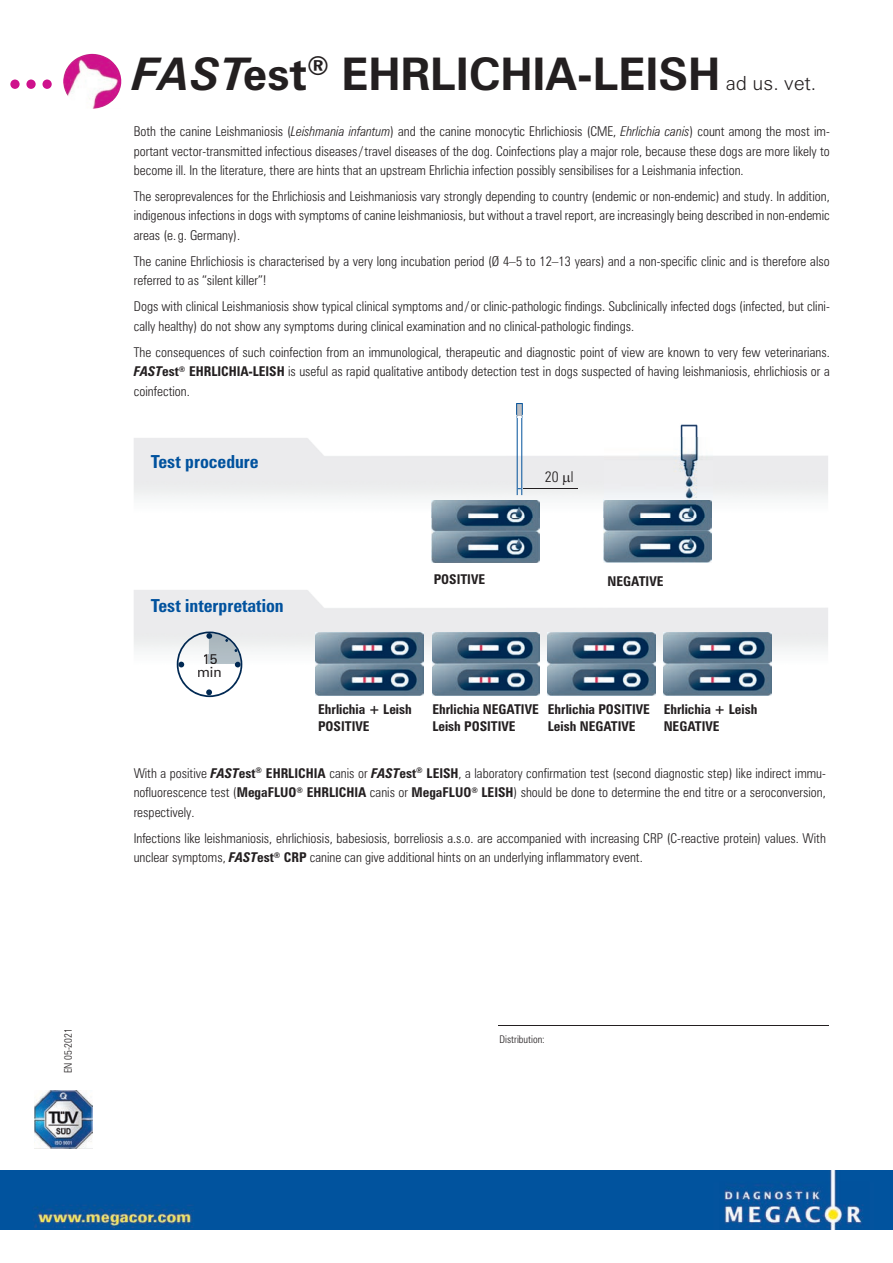
<style>
.page{position:relative;width:893px;height:1263px;background:#fff}
.page>*{position:absolute;margin:0;border:0;box-sizing:border-box;transform-origin:0 0}
.t1{font:700 45px "Zurich BT";color:#231f20}
.t2{font:300 19.5px "Zurich BT";color:#231f20}
.t3{font:700 condensed 18px "Zurich BT";color:#01529e}
.t4{font:300 condensed 15px "Zurich BT";color:#231f20}
.t5{font:14.1px "Zurich BT";color:#231f20}
.t6{font:14.1px "Zurich BT";color:#221e1f}
.t7{font:300 condensed 13.5px/19.5px "Zurich BT";color:#231f20;text-align:justify}
.t8{font:700 condensed 13.5px/16.5px "Zurich BT";color:#231f20}
.t9{font:300 condensed 10.5px "Zurich BT";color:#231f20}
.s1{font-style:italic}
.s2{font-weight:700;font-style:italic}
.s3{font-weight:700}
</style>
<div class="page">
<img style="left:63px;top:54px;width:58px;height:55px">
<div style="left:42px;top:80px;width:10px;height:9px;background:#ce118c;border-radius:50%"></div>
<div style="left:26px;top:80px;width:10px;height:9px;background:#ce118c;border-radius:50%"></div>
<div style="left:10px;top:80px;width:10px;height:9px;background:#ce118c;border-radius:50%"></div>
<hr style="left:498px;top:1026px;width:331px;height:1px;background:#231f20">
<img style="left:35px;top:1090px;width:58px;height:58px">
<img style="left:0;top:1170px;width:893px;height:59px">
<img style="left:134px;top:590px;width:694px;height:80px">
<img style="left:134px;top:438px;width:694px;height:80px">
<img style="left:177px;top:632px;width:65px;height:17px">
<svg style="left:206px;top:633px;width:6px;height:6px"></svg>
<svg style="left:177px;top:649px;width:65px;height:48px"></svg>
<img style="left:432px;top:500px;width:107px;height:63px">
<hr style="left:523px;top:488px;width:54px;height:1px;background:#231f20">
<hr style="left:521px;top:417px;width:1px;height:78px;background:#01519b">
<hr style="left:517px;top:417px;width:1px;height:78px;background:#01519b">
<svg style="left:516px;top:403px;width:7px;height:16px"></svg>
<img style="left:316px;top:633px;width:107px;height:63px">
<img style="left:432px;top:633px;width:108px;height:63px">
<img style="left:548px;top:633px;width:107px;height:63px">
<img style="left:664px;top:633px;width:107px;height:63px">
<img style="left:603px;top:500px;width:108px;height:62px">
<img style="left:605px;top:424px;width:107px;height:76px">
<svg style="left:563px;top:475px;width:7px;height:10px"></svg>
<h1 class="t1" style="left:133px;top:47px;width:589px"><span class="s1">FAST</span>est<sup>®</sup> EHRLICHIA-LEISH</h1>
<h2 class="t2" style="left:726px;top:71px;width:92px">ad us. vet.</h2>
<p class="t7" style="left:134px;top:123px;width:697px">Both the canine Leishmaniosis (<span class="s1">Leishmania infantum</span>) and the canine monocytic Ehrlichiosis (CME, <span class="s1">Ehrlichia canis</span>) count among the most im&shy;portant vector-transmitted infectious diseases / travel diseases of the dog. Coinfections play a major role, because these dogs are more likely to become ill. In the literature, there are hints that an upstream Ehrlichia infection possibly sensibilises for a Leishmania infection.</p>
<p class="t7" style="left:134px;top:188px;width:697px">The seroprevalences for the Ehrlichiosis and Leishmaniosis vary strongly depending to country (endemic or non-endemic) and study. In addition, indigenous infections in dogs with symptoms of canine leishmaniosis, but without a travel report, are increasingly being described in non-endemic areas (e. g. Germany).</p>
<p class="t7" style="left:134px;top:252px;width:697px">The canine Ehrlichiosis is characterised by a very long incubation period (Ø 4–5 to 12–13 years) and a non-specific clinic and is therefore also referred to as “silent killer”!</p>
<p class="t7" style="left:134px;top:298px;width:697px">Dogs with clinical Leishmaniosis show typical clinical symptoms and / or clinic-pathologic findings. Subclinically infected dogs (infected, but clini&shy;cally healthy) do not show any symptoms during clinical examination and no clinical-pathologic findings.</p>
<p class="t7" style="left:134px;top:343px;width:697px">The consequences of such coinfection from an immunological, therapeutic and diagnostic point of view are known to very few veterinarians.<br><span class="s2">FAST</span><span class="s3">est</span><sup>®</sup> <span class="s3">EHRLICHIA-LEISH</span> is useful as rapid qualitative antibody detection test in dogs suspected of having leishmaniosis, ehrlichiosis or a coinfection.</p>
<h3 class="t3" style="left:151px;top:451px;width:109px">Test procedure</h3>
<p class="t4" style="left:545px;top:471px;width:30px">20 l</p>
<h3 class="t3" style="left:151px;top:595px;width:134px">Test interpretation</h3>
<p class="t6" style="left:202px;top:650px;width:17px">15</p>
<p class="t5" style="left:197px;top:663px;width:26px">min</p>
<p class="t8" style="left:434px;top:571px;width:53px">POSITIVE</p>
<p class="t8" style="left:608px;top:572px;width:57px">NEGATIVE</p>
<p class="t8" style="left:318px;top:701px;width:95px">Ehrlichia + Leish<br>POSITIVE</p>
<p class="t8" style="left:432px;top:701px;width:108px">Ehrlichia NEGATIVE<br>Leish POSITIVE</p>
<p class="t8" style="left:548px;top:701px;width:104px">Ehrlichia POSITIVE<br>Leish NEGATIVE</p>
<p class="t8" style="left:664px;top:701px;width:95px">Ehrlichia + Leish<br>NEGATIVE</p>
<p class="t7" style="left:134px;top:765px;width:694px">With a positive <span class="s2">FAST</span><span class="s3">est</span><sup>®</sup> <span class="s3">EHRLICHIA</span> canis or <span class="s2">FAST</span><span class="s3">est</span><sup>®</sup> <span class="s3">LEISH</span>, a laboratory confirmation test (second diagnostic step) like indirect immu&shy;nofluorescence test (<span class="s3">MegaFLUO</span><sup>®</sup> <span class="s3">EHRLICHIA</span> canis or <span class="s3">MegaFLUO</span><sup>®</sup> <span class="s3">LEISH</span>) should be done to determine the end titre or a seroconversion, respectively.</p>
<p class="t7" style="left:134px;top:829px;width:694px">Infections like leishmaniosis, ehrlichiosis, babesiosis, borreliosis a.s.o. are accompanied with increasing CRP (C-reactive protein) values. With unclear symptoms, <span class="s2">FAST</span><span class="s3">est</span><sup>®</sup> <span class="s3">CRP</span> canine can give additional hints on an underlying inflammatory event.</p>
<p class="t9" style="left:64px;top:1073px;width:47px;rotate:-90deg">EN 05-2021</p>
<p class="t9" style="left:499px;top:1036px;width:47px">Distribution:</p>
</div>
